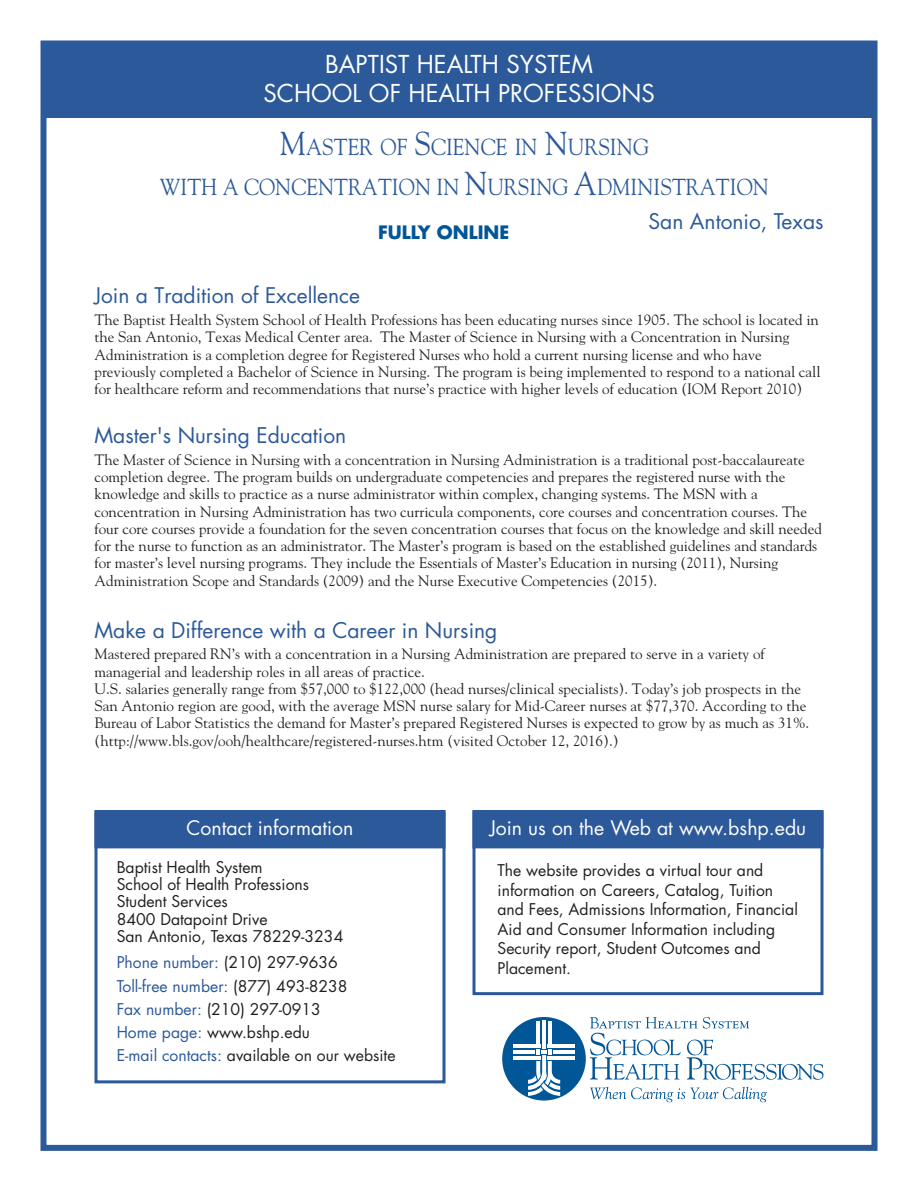
<style>
.page{position:relative;width:918px;height:1188px;background:#fff}
.page>*{position:absolute;margin:0;border:0;box-sizing:border-box;transform-origin:0 0}
.t1{font:24px/28.8px "Futura";color:#fff;text-align:center}
.blu_headline{font:23.1px/39.6px "Goudy";color:#2b5999;text-align:center;scale:.9 1}
.blu_headline-2{font:21px "Futura";color:#2b5999}
.t2{font:19.5px "Futura";color:#fff}
.t3{font:700 18px "Futura";color:#015698}
.t4{font:15.75px/19.5px "Futura";color:#231f20}
.t5{font:15.75px "Futura";color:#2b5999}
.t6{font:15px/17.2px "Goudy";color:#231f20}
.s1{font-size:33px}
.s2{font-style:inherit}
.s3{color:#2b5999}
.s4{color:#231f20}
</style>
<div class="page">
<div style="left:40px;top:40px;width:838px;height:1111px;border:6px solid #2b5999"></div>
<div style="left:44px;top:46px;width:830px;height:72px;background:#2b5999"></div>
<div style="left:472px;top:810px;width:352px;height:185px;border:3px solid #2b5999"></div>
<div style="left:472px;top:811px;width:352px;height:37px;background:#2b5999"></div>
<div style="left:94px;top:810px;width:352px;height:273px;border:3px solid #2b5999"></div>
<div style="left:94px;top:811px;width:352px;height:37px;background:#2b5999"></div>
<svg style="left:590px;top:1017px;width:234px;height:63px"></svg>
<svg style="left:590px;top:1087px;width:177px;height:15px"></svg>
<div style="left:502px;top:1017px;width:84px;height:84px;background:#015698;border-radius:50%"></div>
<hr style="left:536px;top:1021px;width:4px;height:22px;background:#fff">
<hr style="left:542px;top:1021px;width:4px;height:28px;background:#fff">
<hr style="left:548px;top:1021px;width:4px;height:22px;background:#fff">
<hr style="left:514px;top:1056px;width:27px;height:4px;background:#fff">
<hr style="left:547px;top:1056px;width:27px;height:4px;background:#fff">
<hr style="left:514px;top:1050px;width:21px;height:4px;background:#fff">
<hr style="left:553px;top:1050px;width:21px;height:4px;background:#fff">
<hr style="left:514px;top:1044px;width:27px;height:4px;background:#fff">
<hr style="left:547px;top:1044px;width:27px;height:4px;background:#fff">
<svg style="left:528px;top:1049px;width:32px;height:47px"></svg>
<h1 class="t1" style="left:263px;top:49px;width:393px">BAPTIST HEALTH SYSTEM<br>SCHOOL OF HEALTH PROFESSIONS</h1>
<p class="blu_headline" style="left:160px;top:126px;width:679px"><span class="s1">M</span><span class="s2">A</span>STER <span class="s2">OF</span> <span class="s1">S</span><span class="s2">CIENCE IN</span> <span class="s1">N</span><span class="s2">URSING<br></span>WITH A CONCENTRATION IN <span class="s1">N</span>URSING <span class="s1">A</span>DMINISTRATION</p>
<p class="blu_headline-2" style="left:649px;top:207px;width:176px">San Antonio, Texas</p>
<p class="t3" style="left:378px;top:220px;width:133px">FULLY ONLINE</p>
<p class="blu_headline-2" style="left:94px;top:281px;width:267px">Join a Tradition of Excellence</p>
<p class="t6" style="left:94px;top:311px;width:728px">The Baptist Health System School of Health Professions has been educating nurses since 1905. The school is located in the San Antonio, Texas Medical Center area. The Master of Science in Nursing with a Concentration in Nursing Administration is a completion degree for Registered Nurses who hold a current nursing license and who have previously completed a Bachelor of Science in Nursing. The program is being implemented to respond to a national call for healthcare reform and recommendations that nurse’s practice with higher levels of education (IOM Report 2010)</p>
<p class="blu_headline-2" style="left:94px;top:421px;width:253px">Master's Nursing Education</p>
<p class="t6" style="left:94px;top:451px;width:729px">The Master of Science in Nursing with a concentration in Nursing Administration is a traditional post-baccalaureate completion degree. The program builds on undergraduate competencies and prepares the registered nurse with the knowledge and skills to practice as a nurse administrator within complex, changing systems. The MSN with a concentration in Nursing Administration has two curricula components, core courses and concentration courses. The four core courses provide a foundation for the seven concentration courses that focus on the knowledge and skill needed for the nurse to function as an administrator. The Master’s program is based on the established guidelines and standards for master’s level nursing programs. They include the Essentials of Master’s Education in nursing (2011), Nursing Administration Scope and Standards (2009) and the Nurse Executive Competencies (2015).</p>
<p class="blu_headline-2" style="left:94px;top:615px;width:404px">Make a Difference with a Career in Nursing</p>
<p class="t6" style="left:94px;top:645px;width:716px">Mastered prepared RN’s with a concentration in a Nursing Administration are prepared to serve in a variety of managerial and leadership roles in all areas of practice.<br>U.S. salaries generally range from $57,000 to $122,000 (head nurses/clinical specialists). Today’s job prospects in the San Antonio region are good, with the average MSN nurse salary for Mid-Career nurses at $77,370. According to the Bureau of Labor Statistics the demand for Master’s prepared Registered Nurses is expected to grow by as much as 31%. (http://www.bls.gov/ooh/healthcare/registered-nurses.htm (visited October 12, 2016).)</p>
<p class="t2" style="left:187px;top:815px;width:168px">Contact information</p>
<p class="t2" style="left:490px;top:815px;width:318px">Join us on the Web at www.bshp.edu</p>
<p class="t4" style="left:117px;top:857px;width:147px">Baptist Health System</p>
<p class="t4" style="left:117px;top:874px;width:194px">School of Health Professions</p>
<p class="t4" style="left:117px;top:892px;width:113px">Student Services</p>
<p class="t4" style="left:117px;top:909px;width:152px">8400 Datapoint Drive</p>
<p class="t4" style="left:117px;top:926px;width:228px">San Antonio, Texas 78229-3234</p>
<p class="t4" style="left:117px;top:952px;width:223px"><span class="s3">Phone number:</span> (210) 297-9636</p>
<p class="t5" style="left:117px;top:975px;width:232px">Toll-free number: <span class="s4">(877) 493-8238</span></p>
<p class="t4" style="left:117px;top:999px;width:206px"><span class="s3">Fax number:</span> (210) 297-0913</p>
<p class="t4" style="left:117px;top:1022px;width:195px"><span class="s3">Home page:</span> www.bshp.edu</p>
<p class="t4" style="left:117px;top:1046px;width:280px"><span class="s3">E-mail contacts:</span> available on our website</p>
<p class="t4" style="left:498px;top:861px;width:302px">The website provides a virtual tour and information on Careers, Catalog, Tuition and Fees, Admissions Information, Financial Aid and Consumer Information including Security report, Student Outcomes and Placement.</p>
</div>
